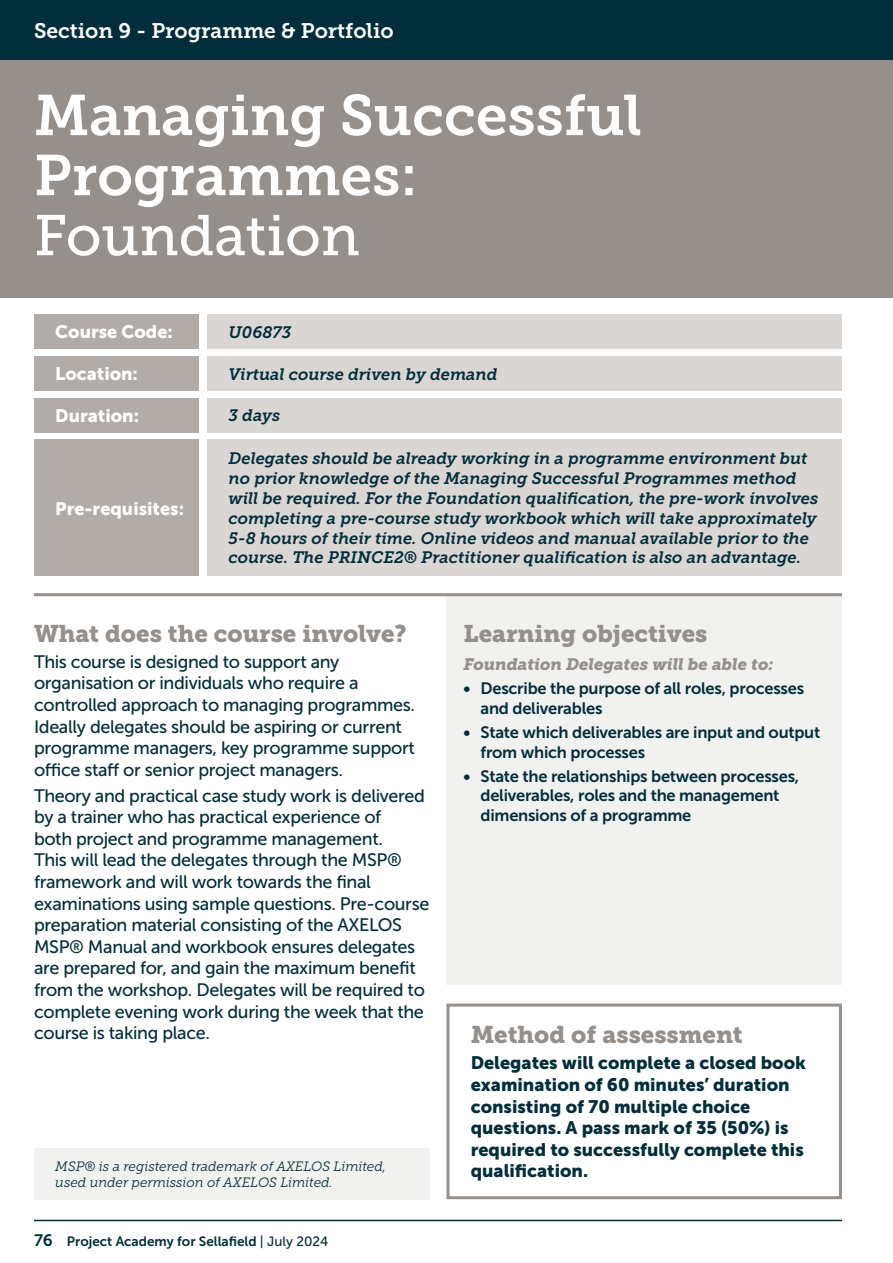
<style>
.page{position:relative;width:893px;height:1263px;background:#fff}
.page>*{position:absolute;margin:0;border:0;box-sizing:border-box;transform-origin:0 0}
.t1{font:57px/60px "Museo Slab 700";color:#fff}
.t2{font:24px "Museo Slab 900";color:#96908c}
.t3{font:21px "Museo Slab 700";color:#fff}
.t4{font:18px/21.6px "Museo Sans 500";letter-spacing:-.02em;color:#022e3c}
.t5{font:18px/21.6px "Museo Sans 900";color:#022e3c}
.t6{font:18px "Museo Sans 900";color:#fff}
.t7{font:italic 16.5px/19.8px "Museo Slab 700";color:#022e3c}
.t8{font:16.5px/19.8px "Museo Sans 700";letter-spacing:-.015em;color:#022e3c}
.t9{font:italic 16.5px "Museo Slab 900";color:#96908c}
.t10{font:italic 13.5px/16.2px "Museo Slab 300";color:#022e3c}
.t11{font:13.5px "Museo Sans 700";color:#022e3c}
.s1{font-family:"Museo Slab 500"}
.s2{font-size:16.5px}
.s3{font-family:"Museo Sans 500"}
</style>
<div class="page">
<div style="left:0;top:0;width:893px;height:298px;background:#96908c"></div>
<div style="left:0;top:0;width:893px;height:60px;background:#022e3c"></div>
<div style="left:34px;top:356px;width:165px;height:34px;background:#b1aca8"></div>
<div style="left:207px;top:356px;width:635px;height:34px;background:#dad6d3"></div>
<div style="left:34px;top:315px;width:165px;height:34px;background:#b1aca8"></div>
<div style="left:207px;top:315px;width:635px;height:34px;background:#dad6d3"></div>
<div style="left:34px;top:398px;width:165px;height:34px;background:#b1aca8"></div>
<div style="left:207px;top:398px;width:635px;height:34px;background:#dad6d3"></div>
<div style="left:34px;top:440px;width:165px;height:136px;background:#b1aca8"></div>
<div style="left:207px;top:440px;width:635px;height:136px;background:#dad6d3"></div>
<div style="left:446px;top:595px;width:396px;height:389px;background:#f1f1ef"></div>
<hr style="left:34px;top:593px;width:808px;height:3px;background:#96908c">
<div style="left:446px;top:1003px;width:396px;height:196px;border:3px solid #96908c"></div>
<div style="left:34px;top:1148px;width:395px;height:51px;background:#f1f1ef"></div>
<hr style="left:34px;top:1220px;width:808px;height:1px;background:#022e3c">
<p class="t3" style="left:34px;top:18px;width:361px">Section 9 - Programme &amp; Portfolio</p>
<p class="t1" style="left:34px;top:86px;width:609px">Managing Successful<br>Programmes:<br><span class="s1">Foundation</span></p>
<p class="t6" style="left:55px;top:322px;width:119px">Course Code:</p>
<p class="t7" style="left:229px;top:322px;width:64px">U06873</p>
<p class="t6" style="left:55px;top:364px;width:84px">Location:</p>
<p class="t7" style="left:229px;top:364px;width:270px">Virtual course driven by demand</p>
<p class="t6" style="left:55px;top:405px;width:85px">Duration:</p>
<p class="t7" style="left:229px;top:406px;width:53px">3 days</p>
<p class="t6" style="left:55px;top:498px;width:130px">Pre-requisites:</p>
<p class="t7" style="left:229px;top:449px;width:591px">Delegates should be already working in a programme environment but no prior knowledge of the Managing Successful Programmes method will be required. For the Foundation qualification, the pre-work involves completing a pre-course study workbook which will take approximately 5-8 hours of their time. Online videos and manual available prior to the course. The PRINCE2® Practitioner qualification is also an advantage.</p>
<p class="t2" style="left:34px;top:619px;width:374px">What does the course involve?</p>
<p class="t4" style="left:34px;top:651px;width:383px">This course is designed to support any organisation or individuals who require a controlled approach to managing programmes.<br>Ideally delegates should be aspiring or current programme managers, key programme support office staff or senior project managers.</p>
<p class="t4" style="left:34px;top:785px;width:397px">Theory and practical case study work is delivered by a trainer who has practical experience of<br>both project and programme management.<br>This will lead the delegates through the MSP® framework and will work towards the final examinations using sample questions. Pre-course preparation material consisting of the AXELOS MSP® Manual and workbook ensures delegates are prepared for, and gain the maximum benefit from the workshop. Delegates will be required to complete evening work during the week that the course is taking place.</p>
<p class="t10" style="left:55px;top:1158px;width:332px">MSP® is a registered trademark of AXELOS Limited, used under permission of AXELOS Limited.</p>
<p class="t11" style="left:34px;top:1233px;width:296px"><span class="s2">76</span> Project Academy for Sellafield <span class="s3">| July 2024</span></p>
<p class="t2" style="left:463px;top:619px;width:245px">Learning objectives</p>
<p class="t9" style="left:463px;top:655px;width:312px">Foundation Delegates will be able to:</p>
<p class="t8" style="left:480px;top:678px;width:325px;text-indent:-17px">• Describe the purpose of all roles, processes and deliverables</p>
<p class="t8" style="left:480px;top:722px;width:341px;text-indent:-17px">• State which deliverables are input and output from which processes</p>
<p class="t8" style="left:480px;top:766px;width:320px;text-indent:-17px">• State the relationships between processes, deliverables, roles and the management dimensions of a programme</p>
<p class="t2" style="left:471px;top:1021px;width:273px">Method of assessment</p>
<p class="t5" style="left:471px;top:1052px;width:337px">Delegates will complete a closed book examination of 60 minutes’ duration consisting of 70 multiple choice questions. A pass mark of 35 (50%) is required to successfully complete this qualification.</p>
</div>
